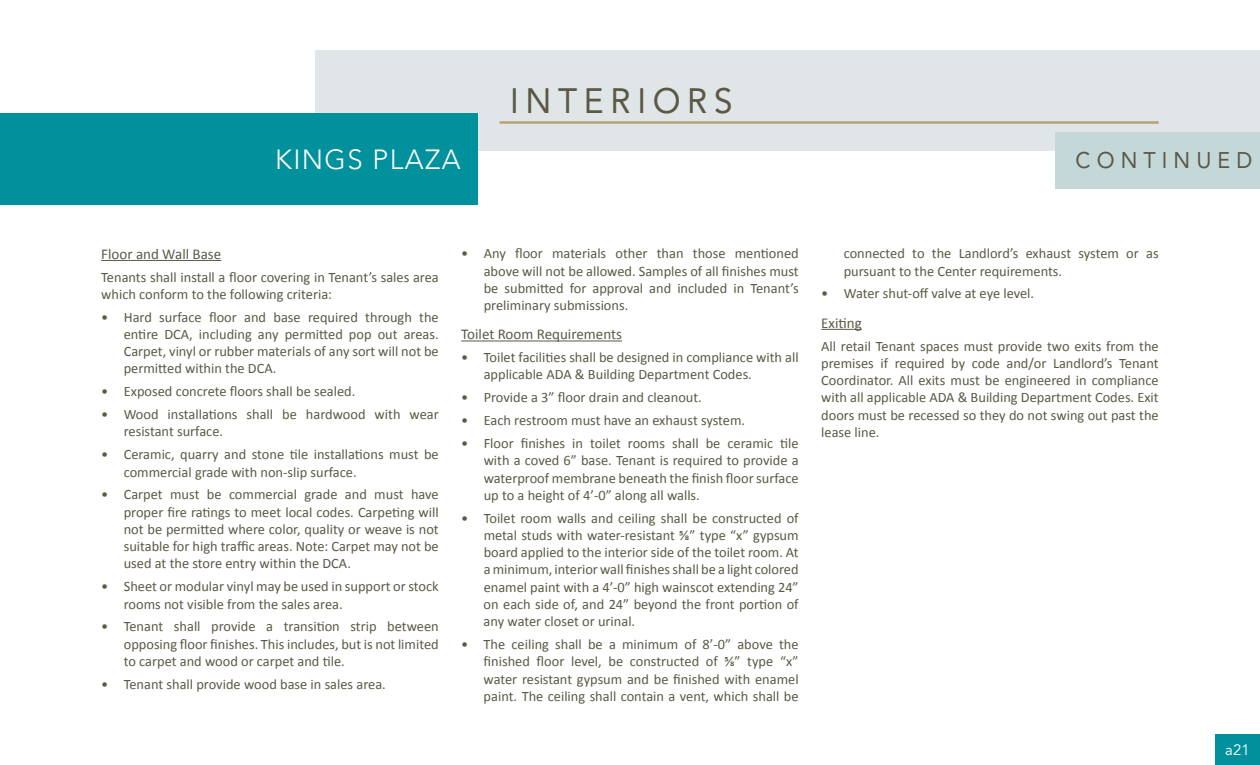
<style>
.page{position:relative;width:1260px;height:765px;background:#fff}
.page>*{position:absolute;margin:0;border:0;box-sizing:border-box;transform-origin:0 0}
.t1{font:35px "Avenir LT Std";letter-spacing:.2em;color:#5b5945;scale:.95 1}
.t2{font:300 27.5px "Avenir LT Std";letter-spacing:.05em;color:#fff}
.t3{font:22.5px "Avenir LT Std";letter-spacing:.285em;color:#5b5945;scale:.95 1}
.t4{font:15px "Calibri";color:#5b5945}
.t5{font:15px "Avenir LT Std";color:#fff}
.t6{font:14.38px/17.2px "Calibri";color:#5b5945;text-align:justify}
</style>
<div class="page">
<div style="left:1215px;top:734px;width:45px;height:31px;background:#00919d"></div>
<hr style="left:101px;top:260px;width:120px;height:1px;background:#5b5945">
<hr style="left:461px;top:340px;width:161px;height:1px;background:#5b5945">
<hr style="left:821px;top:329px;width:41px;height:1px;background:#5b5945">
<div style="left:315px;top:50px;width:945px;height:101px;background:#e0e6e7"></div>
<div style="left:1055px;top:132px;width:205px;height:57px;background:#c4d7d9"></div>
<hr style="left:500px;top:121px;width:659px;height:3px;background:#b9a177">
<div style="left:0;top:114px;width:477px;height:91px;background:#00919d"></div>
<h2 class="t2" style="left:275px;top:143px;width:187px">KINGS PLAZA</h2>
<h1 class="t1" style="left:510px;top:80px;width:236px">INTERIORS</h1>
<h3 class="t3" style="left:1076px;top:147px;width:188px">CONTINUED</h3>
<p class="t4" style="left:101px;top:244px;width:122px">Floor and Wall Base</p>
<p class="t6" style="left:101px;top:268px;width:339px">Tenants shall install a floor covering in Tenant’s sales area which conform to the following criteria:</p>
<p class="t6" style="left:124px;top:308px;width:316px;text-indent:-22px">• Hard surface floor and base required through the entire DCA, including any permitted pop out areas.<br>Carpet, vinyl or rubber materials of any sort will not be permitted within the DCA.</p>
<p class="t6" style="left:101px;top:383px;width:256px">• Exposed concrete floors shall be sealed.</p>
<p class="t6" style="left:124px;top:406px;width:317px;text-indent:-22px">• Wood installations shall be hardwood with wear resistant surface.</p>
<p class="t6" style="left:124px;top:446px;width:316px;text-indent:-22px">• Ceramic, quarry and stone tile installations must be commercial grade with non-slip surface.</p>
<p class="t6" style="left:124px;top:486px;width:317px;text-indent:-22px">• Carpet must be commercial grade and must have proper fire ratings to meet local codes. Carpeting will not be permitted where color, quality or weave is not suitable for high traffic areas. Note: Carpet may not be used at the store entry within the DCA.</p>
<p class="t6" style="left:124px;top:578px;width:317px;text-indent:-22px">• Sheet or modular vinyl may be used in support or stock rooms not visible from the sales area.</p>
<p class="t6" style="left:124px;top:618px;width:317px;text-indent:-22px">• Tenant shall provide a transition strip between opposing floor finishes. This includes, but is not limited to carpet and wood or carpet and tile.</p>
<p class="t6" style="left:101px;top:675px;width:286px">• Tenant shall provide wood base in sales area.</p>
<p class="t6" style="left:484px;top:245px;width:317px;text-indent:-22px">• Any floor materials other than those mentioned above will not be allowed. Samples of all finishes must be submitted for approval and included in Tenant’s preliminary submissions.</p>
<p class="t4" style="left:461px;top:325px;width:162px">Toilet Room Requirements</p>
<p class="t6" style="left:484px;top:349px;width:316px;text-indent:-22px">• Toilet facilities shall be designed in compliance with all applicable ADA &amp; Building Department Codes.</p>
<p class="t6" style="left:461px;top:389px;width:242px">• Provide a 3” floor drain and cleanout.</p>
<p class="t6" style="left:461px;top:412px;width:285px">• Each restroom must have an exhaust system.</p>
<p class="t6" style="left:484px;top:435px;width:317px;text-indent:-22px">• Floor finishes in toilet rooms shall be ceramic tile with a coved 6” base. Tenant is required to provide a waterproof membrane beneath the finish floor surface up to a height of 4’-0” along all walls.</p>
<p class="t6" style="left:484px;top:509px;width:317px;text-indent:-22px">• Toilet room walls and ceiling shall be constructed of metal studs with water-resistant ⅝” type “x” gypsum board applied to the interior side of the toilet room. At aminimum, interior wall finishesshall be a light colored enamel paint with a 4’-0” high wainscot extending 24” on each side of, and 24” beyond the front portion of any water closet or urinal.</p>
<p class="t6" style="left:484px;top:636px;width:317px;text-indent:-22px">• The ceiling shall be a minimum of 8’-0” above the finished floor level, be constructed of ⅝” type “x” water resistant gypsum and be finished with enamel paint. The ceiling shall contain a vent, which shall be</p>
<p class="t6" style="left:844px;top:245px;width:316px">connected to the Landlord’s exhaust system or as pursuant to the Center requirements.</p>
<p class="t6" style="left:821px;top:285px;width:214px">• Water shut-off valve at eye level.</p>
<p class="t4" style="left:821px;top:313px;width:42px">Exiting</p>
<p class="t6" style="left:821px;top:337px;width:339px">All retail Tenant spaces must provide two exits from the premises if required by code and/or Landlord’s Tenant Coordinator. All exits must be engineered in compliance with all applicable ADA &amp; Building Department Codes. Exit doors must be recessed so they do not swing out past the lease line.</p>
<p class="t5" style="left:1225px;top:741px;width:26px">a21</p>
</div>
